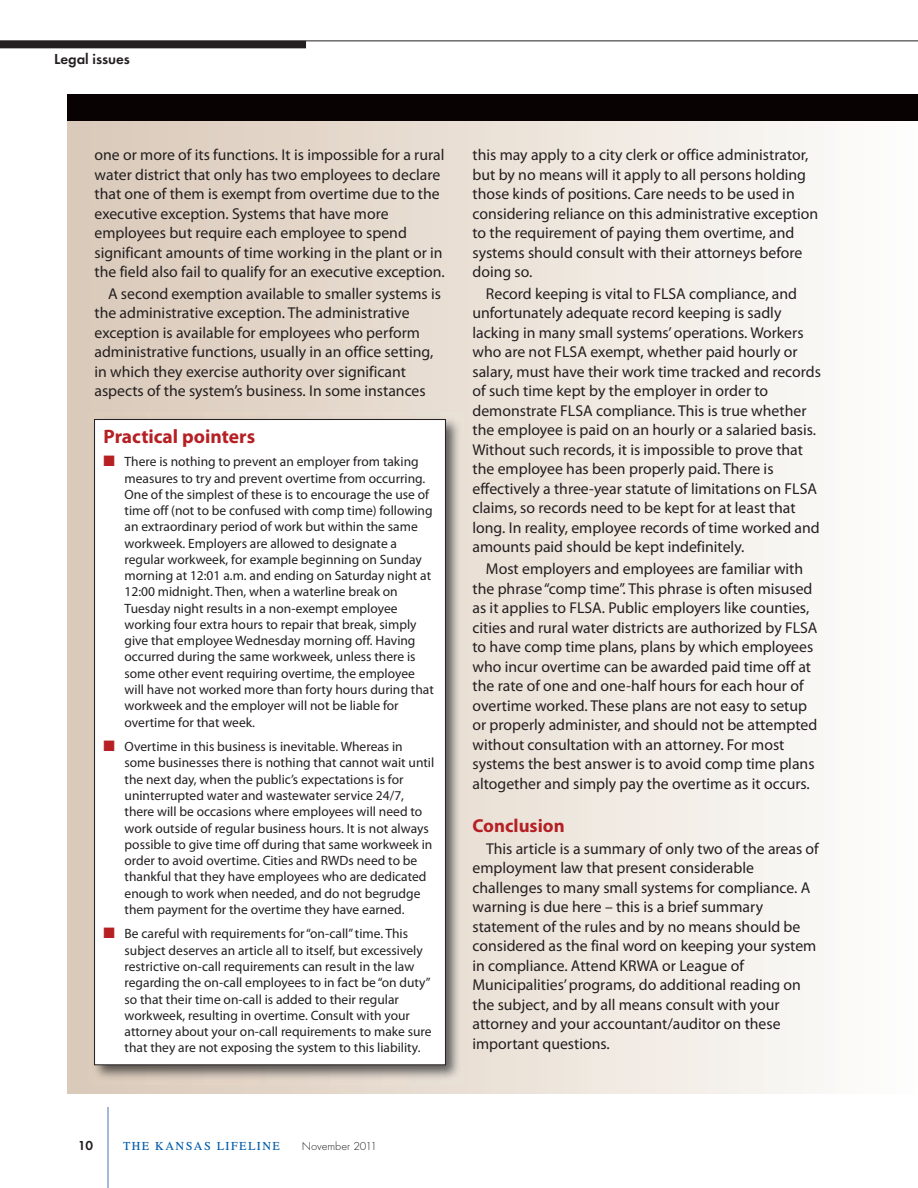
<style>
.page{position:relative;width:918px;height:1188px;background:#fff}
.page>*{position:absolute;margin:0;border:0;box-sizing:border-box;transform-origin:0 0}
.t1{font:700 19.5px "Myriad Pro";color:#b62024}
.t2{font:700 18.75px "Myriad Pro";color:#b62024}
.t3{font:15.75px/19.5px "Myriad Pro";color:#231f20}
.t4{font:600 15px "Futura T";color:#231f20}
.t5{font:13.5px/16.4px "Myriad Pro";color:#231f20}
.t6{font:600 13.5px "Futura T";color:#231f20}
.t7{font:12px "Times CSATT";letter-spacing:.125em;color:#015ba9}
.t8{font:300 12px "Futura T";color:#231f20}
.s1{color:#b62024}
</style>
<div class="page">
<hr style="left:108px;top:1107px;width:1px;height:81px;background:#4975b9">
<hr style="left:0;top:40px;width:918px;height:1px;background:#231f20">
<div style="left:0;top:41px;width:306px;height:7px;background:#231f20"></div>
<div style="left:68px;top:94px;width:850px;height:1000px;background:linear-gradient(to right,#d9c8b7,#fdfdfc)"></div>
<div style="left:68px;top:94px;width:850px;height:28px;background:#080302"></div>
<img style="left:88px;top:413px;width:377px;height:672px">
<div style="left:95px;top:420px;width:350px;height:645px;background:#fff"></div>
<p class="t4" style="left:54px;top:53px;width:78px">Legal issues</p>
<p class="t3" style="left:95px;top:147px;width:352px">one or more of its functions. It is impossible for a rural water district that only has two employees to declare that one of them is exempt from overtime due to the executive exception. Systems that have more employees but require each employee to spend significant amounts of time working in the plant or in the field also fail to qualify for an executive exception.</p>
<p class="t3" style="left:95px;top:285px;width:348px;text-indent:13px">A second exemption available to smaller systems is the administrative exception. The administrative exception is available for employees who perform administrative functions, usually in an office setting, in which they exercise authority over significant aspects of the system’s business. In some instances</p>
<p class="t1" style="left:104px;top:429px;width:153px">Practical pointers</p>
<p class="t5" style="left:125px;top:454px;width:311px;text-indent:-21px"><span class="s1">■</span> There is nothing to prevent an employer from taking measures to try and prevent overtime from occurring.<br>One of the simplest of these is to encourage the use of time off (not to be confused with comp time) following an extraordinary period of work but within the same workweek. Employers are allowed to designate a regular workweek, for example beginning on Sunday morning at 12:01 a.m. and ending on Saturday night at 12:00 midnight. Then, when a waterline break on Tuesday night results in a non-exempt employee working four extra hours to repair that break, simply give that employee Wednesday morning off. Having occurred during the same workweek, unless there is some other event requiring overtime, the employee will have not worked more than forty hours during that workweek and the employer will not be liable for overtime for that week.</p>
<p class="t5" style="left:125px;top:739px;width:311px;text-indent:-21px"><span class="s1">■</span> Overtime in this business is inevitable. Whereas in some businesses there is nothing that cannot wait until the next day, when the public’s expectations is for uninterrupted water and wastewater service 24/7, there will be occasions where employees will need to work outside of regular business hours. It is not always possible to give time off during that same workweek in order to avoid overtime. Cities and RWDs need to be thankful that they have employees who are dedicated enough to work when needed, and do not begrudge them payment for the overtime they have earned.</p>
<p class="t5" style="left:125px;top:926px;width:309px;text-indent:-21px"><span class="s1">■</span> Be careful with requirements for “on-call” time. This subject deserves an article all to itself, but excessively restrictive on-call requirements can result in the law regarding the on-call employees to in fact be “on duty” so that their time on-call is added to their regular workweek, resulting in overtime. Consult with your attorney about your on-call requirements to make sure that they are not exposing the system to this liability.</p>
<p class="t3" style="left:472px;top:147px;width:347px">this may apply to a city clerk or office administrator, but by no means will it apply to all persons holding those kinds of positions. Care needs to be used in considering reliance on this administrative exception to the requirement of paying them overtime, and systems should consult with their attorneys before doing so.</p>
<p class="t3" style="left:472px;top:285px;width:350px;text-indent:13px">Record keeping is vital to FLSA compliance, and unfortunately adequate record keeping is sadly lacking in many small systems’ operations. Workers who are not FLSA exempt, whether paid hourly or salary, must have their work time tracked and records of such time kept by the employer in order to demonstrate FLSA compliance. This is true whether the employee is paid on an hourly or a salaried basis.<br>Without such records, it is impossible to prove that the employee has been properly paid. There is effectively a three-year statute of limitations on FLSA claims, so records need to be kept for at least that long. In reality, employee records of time worked and amounts paid should be kept indefinitely.</p>
<p class="t3" style="left:472px;top:560px;width:347px;text-indent:13px">Most employers and employees are familiar with the phrase “comp time”. This phrase is often misused as it applies to FLSA. Public employers like counties, cities and rural water districts are authorized by FLSA to have comp time plans, plans by which employees who incur overtime can be awarded paid time off at the rate of one and one-half hours for each hour of overtime worked. These plans are not easy to setup or properly administer, and should not be attempted without consultation with an attorney. For most systems the best answer is to avoid comp time plans altogether and simply pay the overtime as it occurs.</p>
<p class="t2" style="left:472px;top:819px;width:94px">Conclusion</p>
<p class="t3" style="left:473px;top:840px;width:348px;text-indent:13px">This article is a summary of only two of the areas of employment law that present considerable challenges to many small systems for compliance. A warning is due here – this is a brief summary statement of the rules and by no means should be considered as the final word on keeping your system in compliance. Attend KRWA or League of Municipalities’ programs, do additional reading on the subject, and by all means consult with your attorney and your accountant/auditor on these important questions.</p>
<p class="t6" style="left:78px;top:1140px;width:16px">10</p>
<p class="t7" style="left:123px;top:1141px;width:158px">THE KANSAS LIFELINE</p>
<p class="t8" style="left:302px;top:1141px;width:77px">November 2011</p>
</div>
